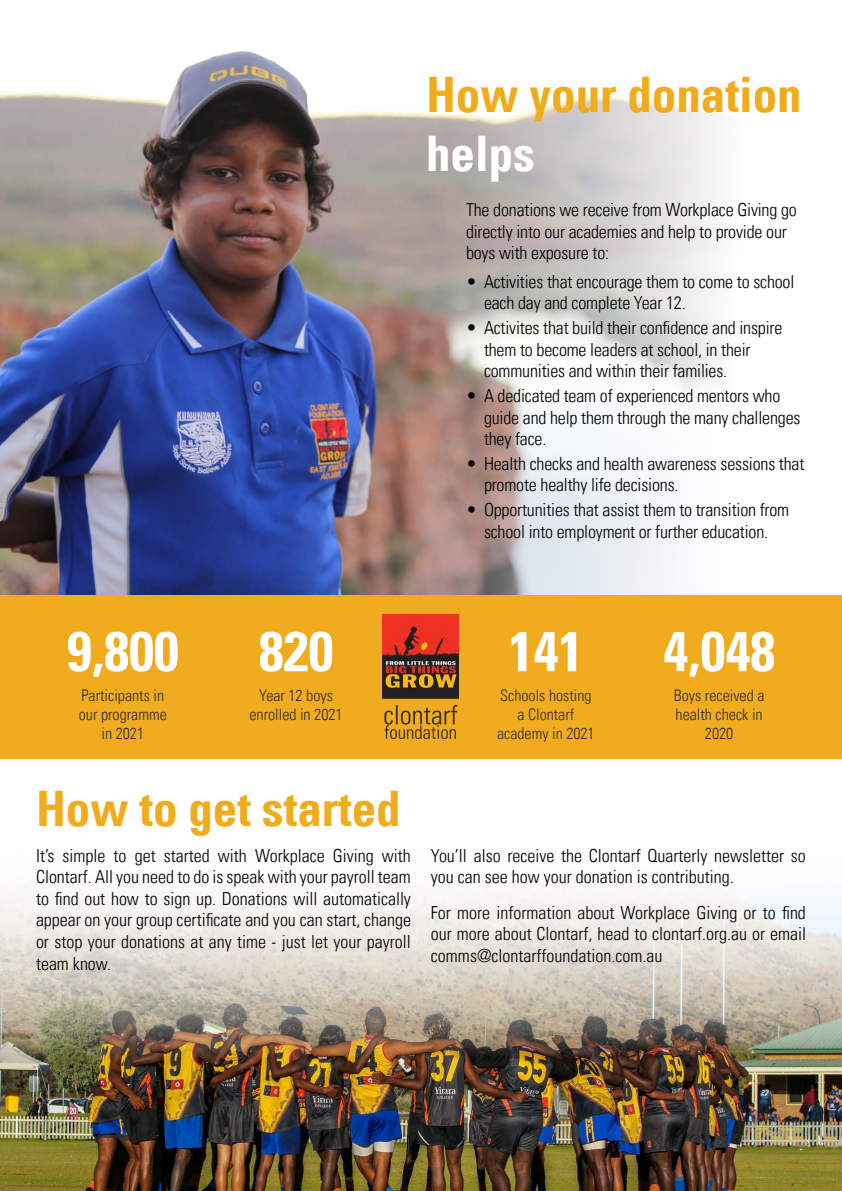
<style>
.page{position:relative;width:842px;height:1191px;background:#fff}
.page>*{position:absolute;margin:0;border:0;box-sizing:border-box;transform-origin:0 0}
.t1{font:700 condensed 56px "Univers LT";color:#fff}
.t2{font:700 condensed 49px "Univers LT";color:#f1ac1e}
.t3{font:700 condensed 49px "Univers LT";color:#fff}
.t4{font:300 condensed 18px/21.6px "Univers LT";letter-spacing:-.01em;color:#000}
.t5{font:300 condensed 16px/19.2px "Univers LT";color:#2e2e2f;text-align:center}
</style>
<div class="page">
<img style="left:0;top:51px;width:718px;height:544px">
<img style="left:0;top:758px;width:842px;height:433px">
<div style="left:0;top:595px;width:842px;height:163px;background:#f0ac1e"></div>
<img style="left:383px;top:614px;width:76px;height:126px">
<h2 class="t2" style="left:426px;top:65px;width:377px">How your donation</h2>
<h2 class="t3" style="left:426px;top:123px;width:110px">helps</h2>
<p class="t4" style="left:466px;top:199px;width:332px">The donations we receive from Workplace Giving go directly into our academies and help to provide our boys with exposure to:</p>
<p class="t4" style="left:484px;top:271px;width:312px;text-indent:-18px">• Activities that encourage them to come to school each day and complete Year 12.</p>
<p class="t4" style="left:484px;top:317px;width:300px;text-indent:-18px">• Activites that build their confidence and inspire them to become leaders at school, in their communities and within their families.</p>
<p class="t4" style="left:484px;top:385px;width:318px;text-indent:-18px">• A dedicated team of experienced mentors who guide and help them through the many challenges they face.</p>
<p class="t4" style="left:484px;top:452px;width:322px;text-indent:-18px">• Health checks and health awareness sessions that promote healthy life decisions.</p>
<p class="t4" style="left:466px;top:499px;width:325px;text-align:center">• Opportunities that assist them to transition from school into employment or further education.</p>
<h1 class="t1" style="left:67px;top:617px;width:113px">9,800</h1>
<h1 class="t1" style="left:509px;top:617px;width:76px">141</h1>
<p class="t5" style="left:249px;top:685px;width:95px">Year 12 boys enrolled in 2021</p>
<h1 class="t1" style="left:259px;top:617px;width:76px">820</h1>
<h1 class="t1" style="left:663px;top:617px;width:113px">4,048</h1>
<p class="t5" style="left:497px;top:685px;width:99px">Schools hosting a Clontarf academy in 2021</p>
<p class="t5" style="left:79px;top:685px;width:89px">Participants in our programme in 2021</p>
<p class="t5" style="left:674px;top:685px;width:92px">Boys received a health check in<br>2020</p>
<h2 class="t2" style="left:36px;top:778px;width:366px">How to get started</h2>
<p class="t4" style="left:36px;top:844px;width:376px;text-align:justify">It’s simple to get started with Workplace Giving with Clontarf. All you need to do is speak with your payroll team to find out how to sign up. Donations will automatically appear on your group certificate and you can start, change or stop your donations at any time - just let your payroll team know.</p>
<p class="t4" style="left:431px;top:844px;width:376px">You’ll also receive the Clontarf Quarterly newsletter so you can see how your donation is contributing.</p>
<p class="t4" style="left:431px;top:901px;width:376px;text-align:justify">For more information about Workplace Giving or to find our more about Clontarf, head to clontarf.org.au or email comms@clontarffoundation.com.au</p>
</div>
